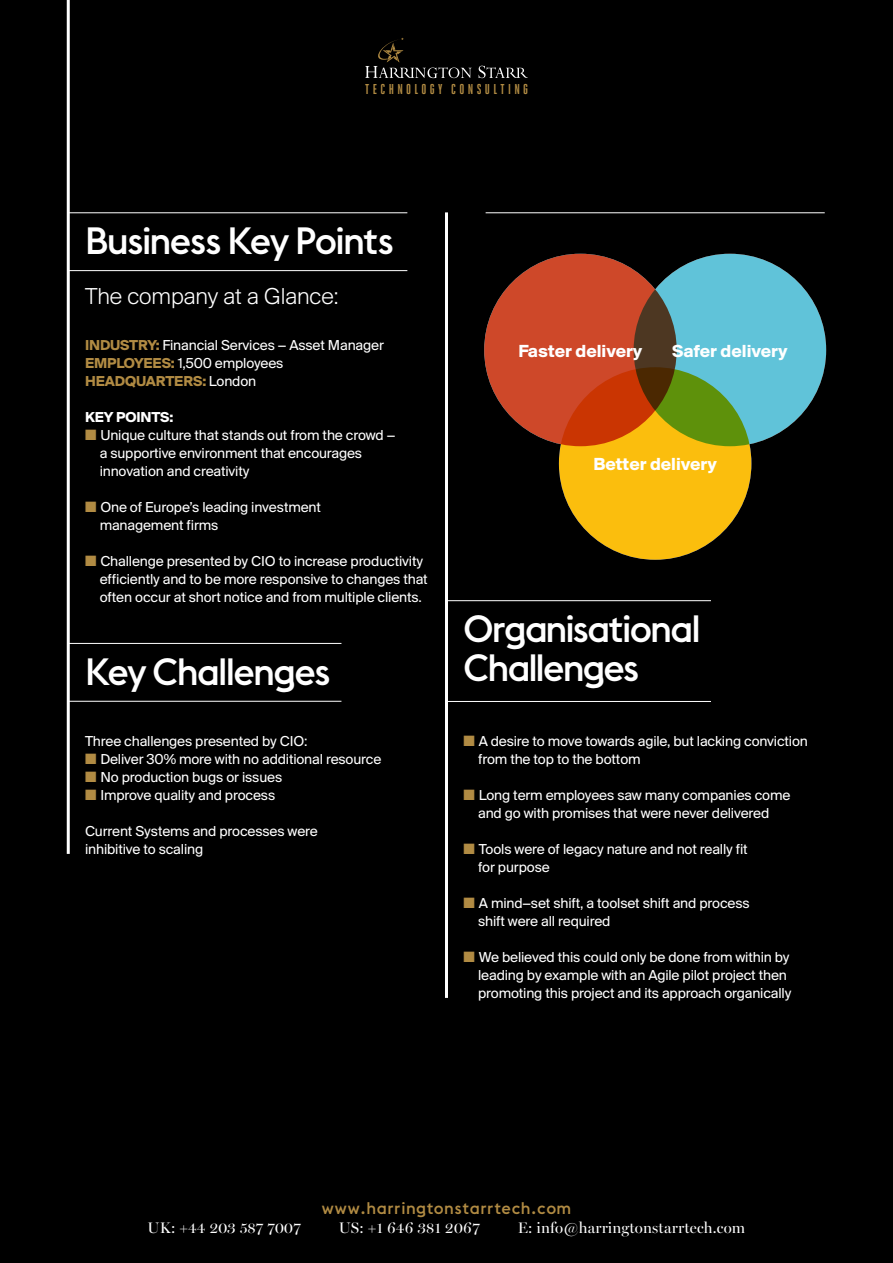
<style>
.page{position:relative;width:893px;height:1263px;background:#000}
.page>*{position:absolute;margin:0;border:0;box-sizing:border-box;transform-origin:0 0}
.t1{font:500 37.5px/39px "Euclid";letter-spacing:-.045em;color:#fff}
.t2{font:300 24px "Suisse BP Intl";color:#fff}
.t3{font:700 18.3px "Suisse BP Intl";color:#fff}
.t4{font:500 16.65px "Euclid";letter-spacing:.04em;color:#b18b43}
.t5{font:15.3px "Miller Banner";letter-spacing:.01em;color:#fff}
.t6{font:15.3px "Miller Banner";letter-spacing:-.015em;color:#fff}
.t7{font:15px/18px "Suisse BP Intl";letter-spacing:-.01em;color:#fff}
.t8{font:700 15px "Suisse BP Intl";letter-spacing:-.01em;color:#fff}
.t9{font:700 14.25px "Heroic Condensed";letter-spacing:.235em;color:#b18b43}
.s1{font-weight:700;color:#b18b43}
.s2{color:#b18b43}
</style>
<div class="page">
<svg style="left:479px;top:66px;width:49px;height:12px"></svg>
<svg style="left:365px;top:38px;width:107px;height:40px"></svg>
<hr style="left:67px;top:0;width:3px;height:854px;background:#fff">
<hr style="left:445px;top:212px;width:3px;height:786px;background:#fff">
<hr style="left:68px;top:270px;width:339px;height:1px;background:#fff">
<hr style="left:68px;top:212px;width:339px;height:1px;background:#fff">
<hr style="left:486px;top:212px;width:339px;height:1px;background:#fff">
<hr style="left:68px;top:701px;width:273px;height:1px;background:#fff">
<hr style="left:447px;top:701px;width:264px;height:1px;background:#fff">
<hr style="left:68px;top:643px;width:273px;height:1px;background:#fff">
<hr style="left:447px;top:600px;width:264px;height:1px;background:#fff">
<div style="left:484px;top:254px;width:193px;height:192px;background:#ce4829;border-radius:50%"></div>
<div style="left:634px;top:254px;width:192px;height:192px;background:#60c3d9;border-radius:50%"></div>
<svg style="left:559px;top:367px;width:192px;height:193px;background:#d69d0a"></svg>
<p class="t9" style="left:365px;top:81px;width:165px">TECHNOLOGY CONSULTING</p>
<h1 class="t1" style="left:85px;top:222px;width:310px">Business Key Points</h1>
<h2 class="t2" style="left:85px;top:282px;width:255px">The company at a Glance:</h2>
<p class="t7" style="left:85px;top:336px;width:300px"><span class="s1">INDUSTRY:</span> Financial Services − Asset Manager<br><span class="s1">EMPLOYEES:</span> 1,500 employees<br><span class="s1">HEADQUARTERS:</span> London</p>
<p class="t8" style="left:85px;top:408px;width:90px">KEY POINTS:</p>
<p class="t7" style="left:100px;top:426px;width:297px;text-indent:-15px"><span class="s2">■</span> Unique culture that stands out from the crowd − a supportive environment that encourages innovation and creativity</p>
<p class="t7" style="left:100px;top:498px;width:223px;text-indent:-15px"><span class="s2">■</span> One of Europe’s leading investment management firms</p>
<p class="t7" style="left:100px;top:552px;width:330px;text-indent:-15px"><span class="s2">■</span> Challenge presented by CIO to increase productivity efficiently and to be more responsive to changes that often occur at short notice and from multiple clients.</p>
<h1 class="t1" style="left:85px;top:652px;width:247px">Key Challenges</h1>
<p class="t7" style="left:85px;top:732px;width:224px">Three challenges presented by CIO:</p>
<p class="t7" style="left:85px;top:750px;width:298px"><span class="s2">■</span> Deliver 30% more with no additional resource</p>
<p class="t7" style="left:85px;top:768px;width:199px"><span class="s2">■</span> No production bugs or issues</p>
<p class="t7" style="left:85px;top:786px;width:192px"><span class="s2">■</span> Improve quality and process</p>
<p class="t7" style="left:85px;top:822px;width:234px">Current Systems and processes were inhibitive to scaling</p>
<p class="t3" style="left:518px;top:340px;width:126px">Faster delivery</p>
<p class="t3" style="left:672px;top:340px;width:117px">Safer delivery</p>
<p class="t3" style="left:593px;top:453px;width:125px">Better delivery</p>
<h1 class="t1" style="left:463px;top:609px;width:239px">Organisational<br>Challenges</h1>
<p class="t7" style="left:478px;top:732px;width:331px;text-indent:-15px"><span class="s2">■</span> A desire to move towards agile, but lacking conviction from the top to the bottom</p>
<p class="t7" style="left:463px;top:786px;width:328px;text-align:center"><span class="s2">■</span> Long term employees saw many companies come and go with promises that were never delivered</p>
<p class="t7" style="left:478px;top:840px;width:271px;text-indent:-15px"><span class="s2">■</span> Tools were of legacy nature and not really fit for purpose</p>
<p class="t7" style="left:478px;top:894px;width:273px;text-indent:-15px"><span class="s2">■</span> A mind−set shift, a toolset shift and process shift were all required</p>
<p class="t7" style="left:478px;top:948px;width:315px;text-indent:-15px"><span class="s2">■</span> We believed this could only be done from within by leading by example with an Agile pilot project then promoting this project and its approach organically</p>
<p class="t4" style="left:322px;top:1198px;width:251px">www.harringtonstarrtech.com</p>
<p class="t6" style="left:148px;top:1219px;width:155px">UK: +44 203 587 7007</p>
<p class="t5" style="left:339px;top:1219px;width:143px">US: +1 646 381 2067</p>
<p class="t5" style="left:518px;top:1219px;width:229px">E: info@harringtonstarrtech.com</p>
</div>
